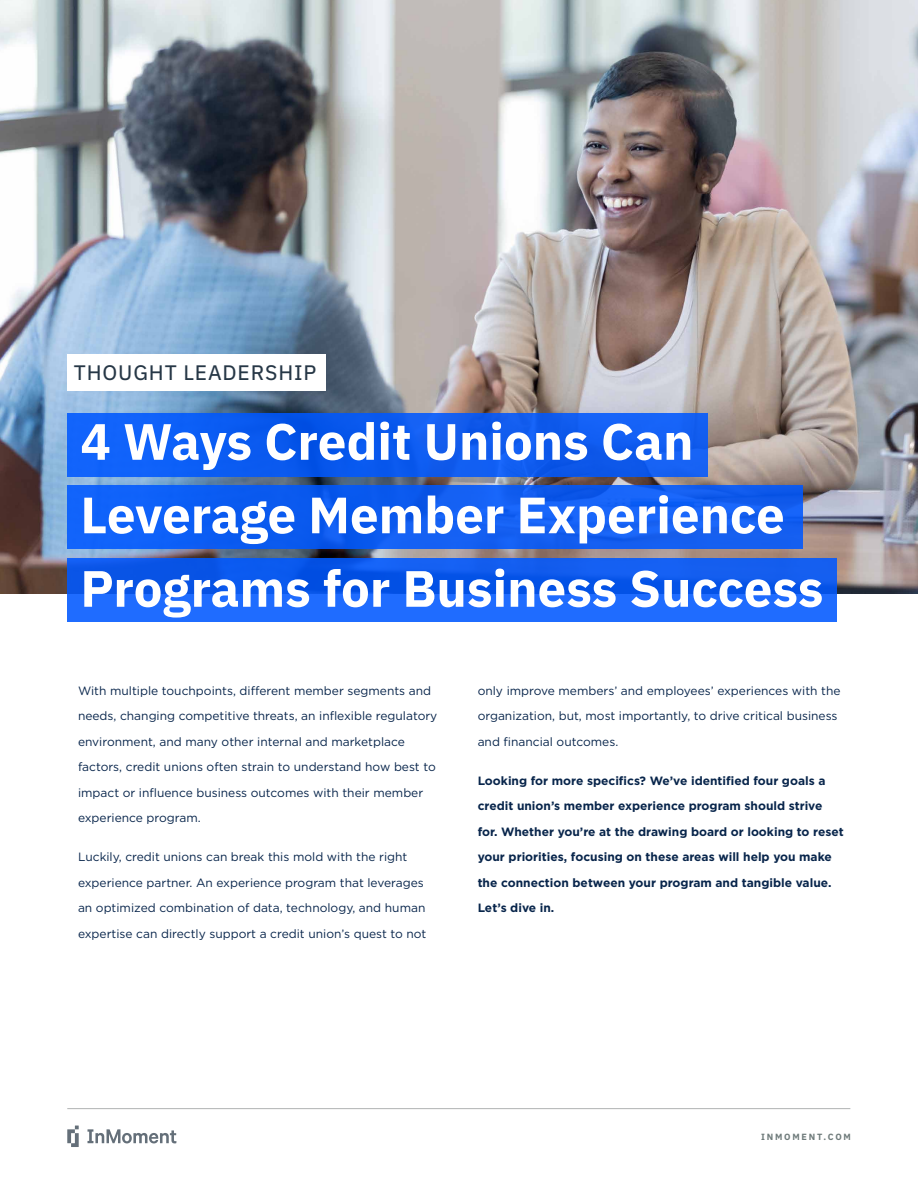
<style>
.page{position:relative;width:918px;height:1188px;background:#fff}
.page>*{position:absolute;margin:0;border:0;box-sizing:border-box;transform-origin:0 0}
.t1{font:700 51px/73.5px "IBM Plex Sans";color:#fff}
.t2{font:21px "IBM Plex Sans Text";letter-spacing:.04em;color:#263746}
.t3{font:12px/25.5px "Gotham";color:#08254b}
.t4{font:700 12px/25.5px "Gotham";color:#08254b}
.t5{font:700 9px "IBM Plex Sans";letter-spacing:.2em;color:#707c7c}
</style>
<div class="page">
<hr style="left:67px;top:1108px;width:783px;height:1px;background:#b0b3b3">
<svg style="left:67px;top:1126px;width:12px;height:21px"></svg>
<svg style="left:88px;top:1129px;width:88px;height:14px"></svg>
<img style="left:0;top:0;width:918px;height:593px">
<svg style="left:67px;top:558px;width:770px;height:64px"></svg>
<div style="left:67px;top:413px;width:640px;height:64px;background:#0e5cf0"></div>
<div style="left:67px;top:485px;width:736px;height:64px;background:#115ff2"></div>
<div style="left:67px;top:354px;width:259px;height:37px;background:#fff"></div>
<h2 class="t2" style="left:74px;top:356px;width:244px">THOUGHT LEADERSHIP</h2>
<h1 class="t1" style="left:80px;top:401px;width:745px">4 Ways Credit Unions Can<br>Leverage Member Experience<br>Programs for Business Success</h1>
<p class="t3" style="left:78px;top:677px;width:361px">With multiple touchpoints, different member segments and needs, changing competitive threats, an inflexible regulatory environment, and many other internal and marketplace factors, credit unions often strain to understand how best to impact or influence business outcomes with their member experience program.</p>
<p class="t3" style="left:78px;top:844px;width:350px">Luckily, credit unions can break this mold with the right experience partner. An experience program that leverages an optimized combination of data, technology, and human expertise can directly support a credit union’s quest to not</p>
<p class="t3" style="left:478px;top:677px;width:364px">only improve members’ and employees’ experiences with the organization, but, most importantly, to drive critical business and financial outcomes.</p>
<p class="t4" style="left:478px;top:768px;width:368px">Looking for more specifics? We’ve identified four goals a credit union’s member experience program should strive for. Whether you’re at the drawing board or looking to reset your priorities, focusing on these areas will help you make the connection between your program and tangible value.<br>Let’s dive in.</p>
<p class="t5" style="left:761px;top:1129px;width:91px">INMOMENT.COM</p>
</div>
